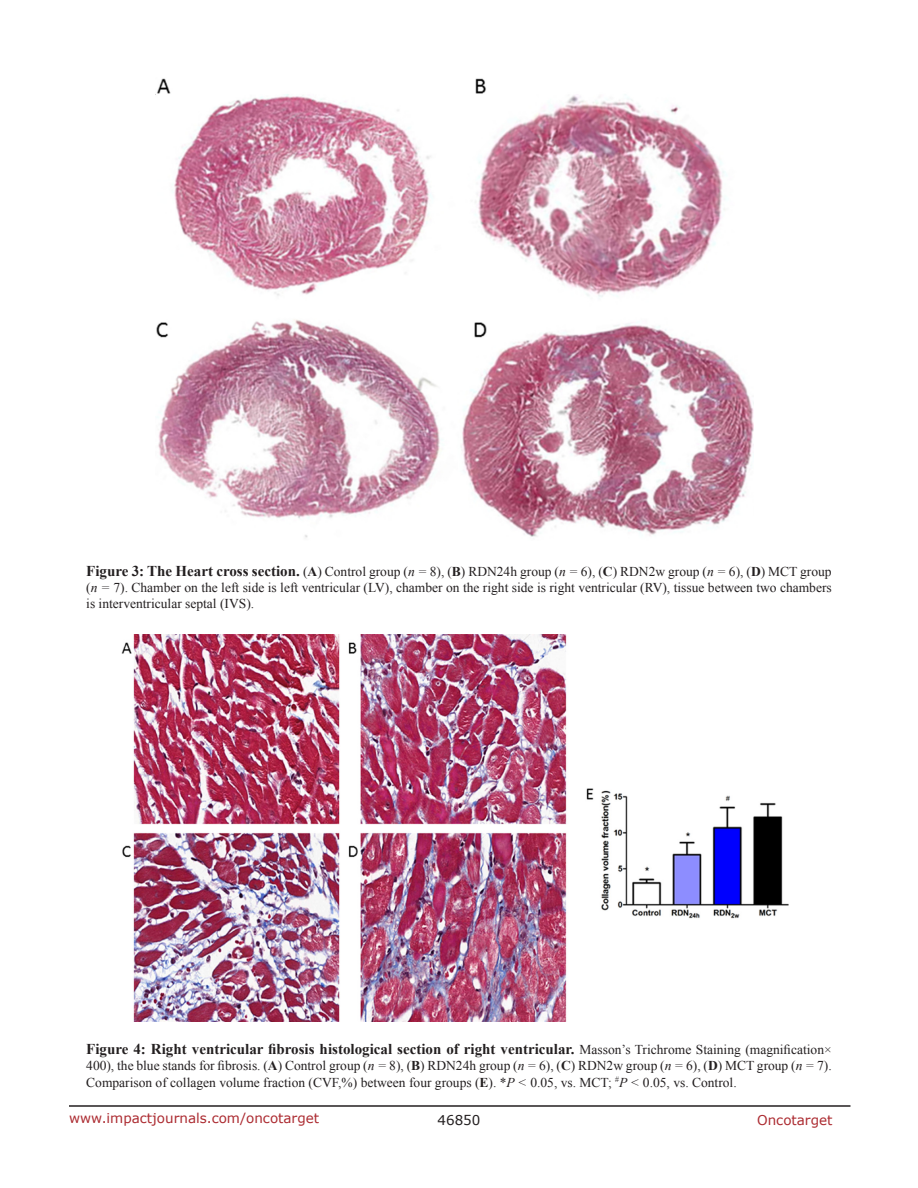
<style>
.page{position:relative;width:918px;height:1188px;background:#fff}
.page>*{position:absolute;margin:0;border:0;box-sizing:border-box;transform-origin:0 0}
.FigureText{font:700 15px "Times New Roman";color:#231f20}
.FigureText-2{font:13.5px/16.2px "Times New Roman";color:#231f20;text-align:justify}
.t1{font:13.5px "Verdana";color:#ac2b31}
.t2{font:13.5px "Verdana";color:#231f20}
.s1{font-weight:700;font-size:15px}
.s2{font-weight:700}
.s3{font-style:italic}
.s4{font-weight:400;font-size:13.5px}
</style>
<div class="page">
<hr style="left:69px;top:1105px;width:781px;height:2px;background:#231f20">
<img style="left:156px;top:78px;width:598px;height:460px">
<img style="left:122px;top:634px;width:666px;height:387px">
<p class="FigureText-2" style="left:86px;top:563px;width:747px"><span class="s1">Figure 3: The Heart cross section.</span> (<span class="s2">A</span>) Control group (<span class="s3">n =</span> 8), (<span class="s2">B</span>) RDN24h group (<span class="s3">n =</span> 6), (<span class="s2">C</span>) RDN2w group (<span class="s3">n =</span> 6), (<span class="s2">D</span>) MCT group (<span class="s3">n =</span> 7). Chamber on the left side is left ventricular (LV), chamber on the right side is right ventricular (RV), tissue between two chambers is interventricular septal (IVS).</p>
<p class="FigureText" style="left:86px;top:1039px;width:747px">Figure 4: Right ventricular fibrosis histological section of right ventricular. <span class="s4">Masson’s Trichrome Staining (magnification×</span></p>
<p class="FigureText-2" style="left:86px;top:1058px;width:747px">400), the blue stands for fibrosis. (<span class="s2">A</span>) Control group (<span class="s3">n =</span> 8), (<span class="s2">B</span>) RDN24h group (<span class="s3">n =</span> 6), (<span class="s2">C</span>) RDN2w group (<span class="s3">n =</span> 6), (<span class="s2">D</span>) MCT group (<span class="s3">n =</span> 7).<br>Comparison of collagen volume fraction (CVF,%) between four groups (<span class="s2">E</span>). *<span class="s3">P &lt;</span> 0.05, vs. MCT; <sup>#</sup><span class="s3">P &lt;</span> 0.05, vs. Control.</p>
<p class="t1" style="left:69px;top:1109px;width:252px">www.impactjournals.com/oncotarget</p>
<p class="t2" style="left:438px;top:1111px;width:44px">46850</p>
<p class="t1" style="left:757px;top:1111px;width:77px">Oncotarget</p>
</div>
